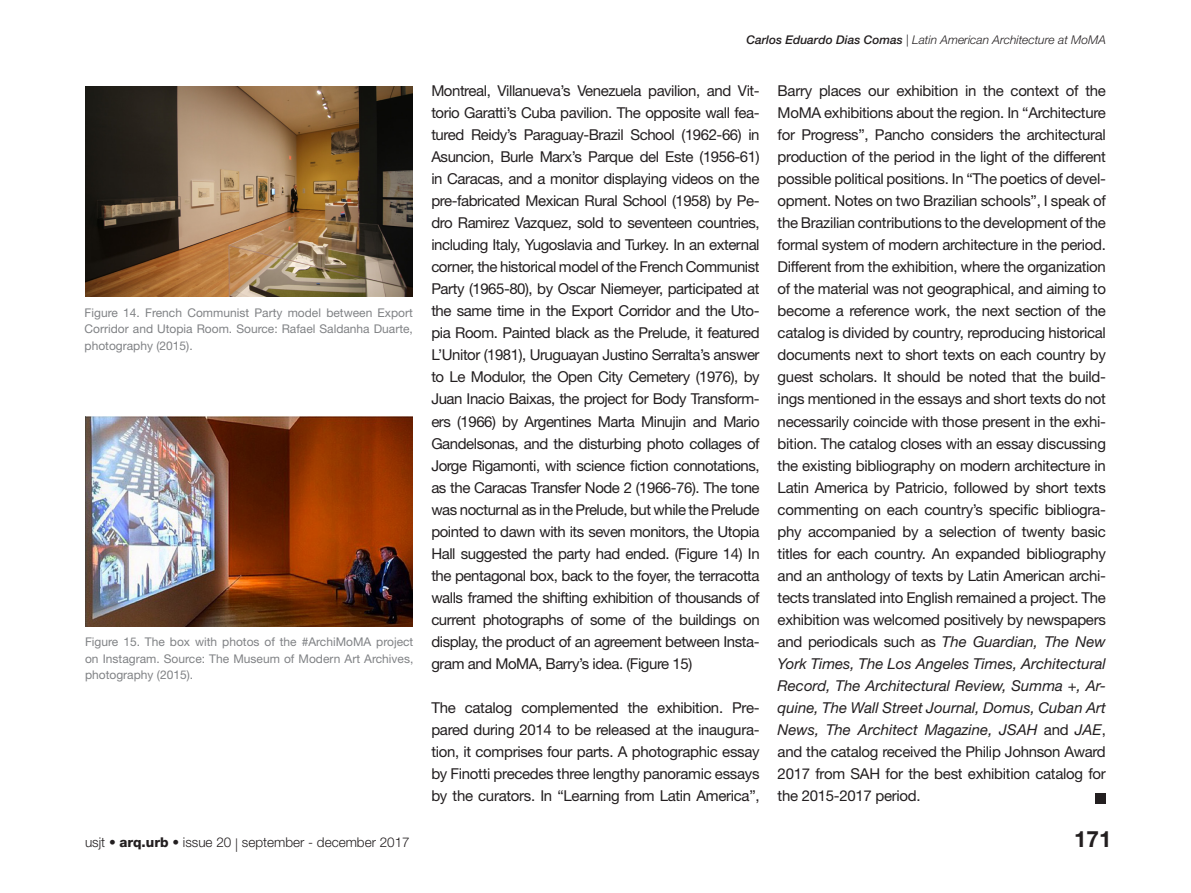
<style>
.page{position:relative;width:1191px;height:893px;background:#fff}
.page>*{position:absolute;margin:0;border:0;box-sizing:border-box;transform-origin:0 0}
.t1{font:700 22.5px "Helvetica Neue LT Std";color:#231f20}
.Texto{font:15px/22px "Helvetica Neue LT Std";letter-spacing:-.02em;color:#231f20;text-align:justify}
.t2{font:300 13.5px "Helvetica Neue LT Std";color:#231f20}
.Legenda{font:12px/16.5px "Helvetica Neue LT Std";color:#808285;text-align:justify}
.t3{font:italic 300 12px "Helvetica Neue LT Std";color:#231f20}
.s1{font-weight:800}
.s2{font-weight:500}
.s3{font-style:italic}
</style>
<div class="page">
<img style="left:85px;top:86px;width:328px;height:210px">
<img style="left:85px;top:416px;width:328px;height:210px">
<div style="left:1095px;top:793px;width:11px;height:10px;background:#231f20"></div>
<p class="Legenda" style="left:85px;top:304px;width:330px">Figure 14. French Communist Party model between Export Corridor and Utopia Room. Source: Rafael Saldanha Duarte, photography (2015).</p>
<p class="Legenda" style="left:85px;top:634px;width:330px">Figure 15. The box with photos of the #ArchiMoMA project on Instagram. Source: The Museum of Modern Art Archives, photography (2015).</p>
<p class="t2" style="left:85px;top:834px;width:326px">usjt • <span class="s1">arq.urb</span> • issue 20 | september - december 2017</p>
<p class="t3" style="left:746px;top:33px;width:361px"><span class="s2">Carlos Eduardo Dias Comas</span> | Latin American Architecture at MoMA</p>
<p class="Texto" style="left:431px;top:79px;width:330px">Montreal, Villanueva’s Venezuela pavilion, and Vit&shy;torio Garatti’s Cuba pavilion. The opposite wall fea&shy;tured Reidy’s Paraguay-Brazil School (1962-66) in Asuncion, Burle Marx’s Parque del Este (1956-61) in Caracas, and a monitor displaying videos on the pre-fabricated Mexican Rural School (1958) by Pe&shy;dro Ramirez Vazquez, sold to seventeen countries, including Italy, Yugoslavia and Turkey. In an external corner, the historical model of the French Communist Party (1965-80), by Oscar Niemeyer, participated at the same time in the Export Corridor and the Uto&shy;pia Room. Painted black as the Prelude, it featured L’Unitor (1981), Uruguayan Justino Serralta’s answer to Le Modulor, the Open City Cemetery (1976), by Juan Inacio Baixas, the project for Body Transform&shy;ers (1966) by Argentines Marta Minujin and Mario Gandelsonas, and the disturbing photo collages of Jorge Rigamonti, with science fiction connotations, as the Caracas Transfer Node 2 (1966-76). The tone was nocturnal as in the Prelude, but while the Prelude pointed to dawn with its seven monitors, the Utopia Hall suggested the party had ended. (Figure 14) In the pentagonal box, back to the foyer, the terracotta walls framed the shifting exhibition of thousands of current photographs of some of the buildings on display, the product of an agreement between Insta&shy;gram and MoMA, Barry’s idea. (Figure 15)</p>
<p class="Texto" style="left:431px;top:697px;width:330px">The catalog complemented the exhibition. Pre&shy;pared during 2014 to be released at the inaugura&shy;tion, it comprises four parts. A photographic essay by Finotti precedes three lengthy panoramic essays by the curators. In “Learning from Latin America”,</p>
<p class="Texto" style="left:777px;top:79px;width:330px">Barry places our exhibition in the context of the MoMA exhibitions about the region. In “Architecture for Progress”, Pancho considers the architectural production of the period in the light of the different possible political positions. In “The poetics of devel&shy;opment. Notes on two Brazilian schools”, I speak of the Brazilian contributions to the development of the formal system of modern architecture in the period.<br>Different from the exhibition, where the organization of the material was not geographical, and aiming to become a reference work, the next section of the catalog is divided by country, reproducing historical documents next to short texts on each country by guest scholars. It should be noted that the build&shy;ings mentioned in the essays and short texts do not necessarily coincide with those present in the exhi&shy;bition. The catalog closes with an essay discussing the existing bibliography on modern architecture in Latin America by Patricio, followed by short texts commenting on each country’s specific bibliogra&shy;phy accompanied by a selection of twenty basic titles for each country. An expanded bibliography and an anthology of texts by Latin American archi&shy;tects translated into English remained a project. The exhibition was welcomed positively by newspapers and periodicals such as <span class="s3">The Guardian, The New York Times, The Los Angeles Times, Architectural Record, The Architectural Review, Summa +, Ar&shy;quine, The Wall Street Journal, Domus, Cuban Art News, The Architect Magazine, JSAH</span> and <span class="s3">JAE</span>, and the catalog received the Philip Johnson Award 2017 from SAH for the best exhibition catalog for the 2015-2017 period.</p>
<h1 class="t1" style="left:1074px;top:825px;width:39px">171</h1>
</div>
